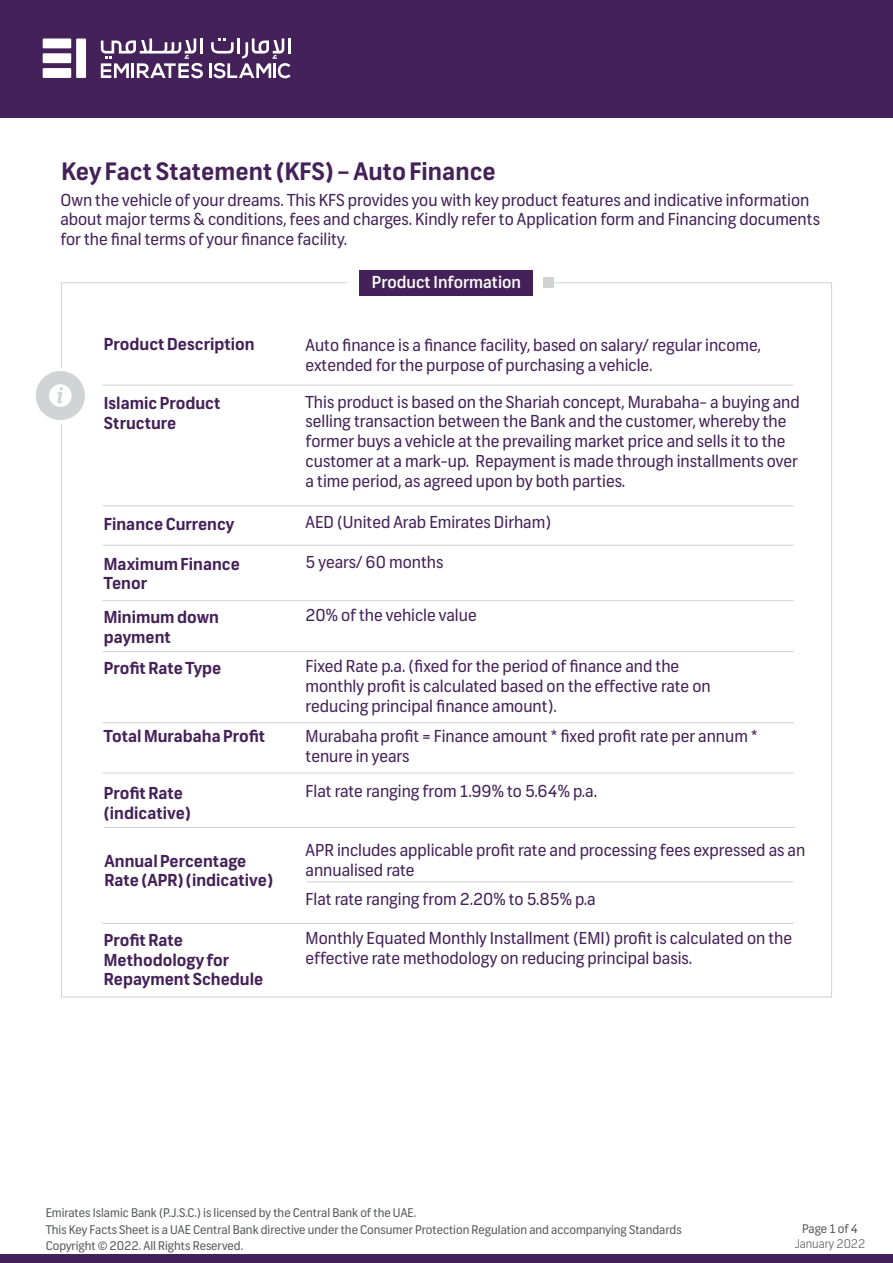
<style>
.page{position:relative;width:893px;height:1263px;background:#fff}
.page>*{position:absolute;margin:0;border:0;box-sizing:border-box;transform-origin:0 0}
.t1{font:700 24px "Frank";color:#442158}
.t2{font:16.5px/19.8px "Frank";color:#442158}
.t3{font:700 16.5px/19.8px "Frank";color:#442158}
.t4{font:500 16.5px "Frank";color:#fff}
.t5{font:12px/16.5px "Frank";color:#58595b}
.t6{font:300 12px "Frank";color:#58595b}
</style>
<div class="page">
<div style="left:0;top:0;width:893px;height:118px;background:#442158"></div>
<div style="left:0;top:1254px;width:893px;height:9px;background:#442158"></div>
<div style="left:43px;top:38px;width:28px;height:10px;background:#fff"></div>
<div style="left:76px;top:39px;width:10px;height:39px;background:#fff"></div>
<div style="left:43px;top:53px;width:28px;height:10px;background:#fff"></div>
<div style="left:43px;top:68px;width:28px;height:10px;background:#fff"></div>
<svg style="left:101px;top:39px;width:102px;height:39px"></svg>
<svg style="left:209px;top:39px;width:82px;height:39px"></svg>
<div style="left:36px;top:371px;width:49px;height:49px;background:#d1d3d4;border-radius:50%"></div>
<svg style="left:49px;top:384px;width:11px;height:23px"></svg>
<svg style="left:60px;top:282px;width:772px;height:716px"></svg>
<div style="left:360px;top:270px;width:173px;height:25px;background:#442158"></div>
<div style="left:544px;top:278px;width:10px;height:10px;background:#d1d3d4"></div>
<hr style="left:102px;top:385px;width:692px;height:1px;background:#d1d3d4">
<hr style="left:102px;top:505px;width:692px;height:1px;background:#d1d3d4">
<hr style="left:102px;top:545px;width:692px;height:1px;background:#d1d3d4">
<hr style="left:102px;top:600px;width:692px;height:1px;background:#d1d3d4">
<hr style="left:102px;top:651px;width:692px;height:1px;background:#d1d3d4">
<hr style="left:102px;top:722px;width:692px;height:1px;background:#d1d3d4">
<hr style="left:102px;top:773px;width:692px;height:1px;background:#d1d3d4">
<hr style="left:104px;top:827px;width:691px;height:1px;background:#d1d3d4">
<hr style="left:102px;top:923px;width:692px;height:1px;background:#d1d3d4">
<hr style="left:306px;top:881px;width:488px;height:1px;background:#d1d3d4">
<h1 class="t1" style="left:61px;top:157px;width:436px">Key Fact Statement (KFS) – Auto Finance</h1>
<p class="t2" style="left:60px;top:190px;width:761px">Own the vehicle of your dreams. This KFS provides you with key product features and indicative information about major terms &amp; conditions, fees and charges. Kindly refer to Application form and Financing documents for the final terms of your finance facility.</p>
<p class="t4" style="left:372px;top:272px;width:150px">Product Information</p>
<p class="t3" style="left:104px;top:335px;width:152px">Product Description</p>
<p class="t3" style="left:104px;top:394px;width:118px">Islamic Product<br>Structure</p>
<p class="t2" style="left:306px;top:335px;width:457px">Auto finance is a finance facility, based on salary/ regular income, extended for the purpose of purchasing a vehicle.</p>
<p class="t2" style="left:306px;top:392px;width:496px">This product is based on the Shariah concept, Murabaha- a buying and selling transaction between the Bank and the customer, whereby the former buys a vehicle at the prevailing market price and sells it to the customer at a mark-up. Repayment is made through installments over a time period, as agreed upon by both parties.</p>
<p class="t3" style="left:104px;top:515px;width:132px">Finance Currency</p>
<p class="t2" style="left:306px;top:513px;width:247px">AED (United Arab Emirates Dirham)</p>
<p class="t3" style="left:104px;top:555px;width:138px">Maximum Finance<br>Tenor</p>
<p class="t3" style="left:104px;top:608px;width:117px">Minimum down payment</p>
<p class="t3" style="left:104px;top:659px;width:119px">Profit Rate Type</p>
<p class="t3" style="left:104px;top:727px;width:163px">Total Murabaha Profit</p>
<p class="t2" style="left:306px;top:552px;width:139px">5 years/ 60 months</p>
<p class="t2" style="left:306px;top:606px;width:173px">20% of the vehicle value</p>
<p class="t2" style="left:306px;top:657px;width:407px">Fixed Rate p.a. (fixed for the period of finance and the monthly profit is calculated based on the effective rate on reducing principal finance amount).</p>
<p class="t2" style="left:306px;top:727px;width:453px">Murabaha profit = Finance amount * fixed profit rate per annum * tenure in years</p>
<p class="t3" style="left:104px;top:784px;width:81px">Profit Rate</p>
<p class="t2" style="left:306px;top:782px;width:293px">Flat rate ranging from 1.99% to 5.64% p.a.</p>
<p class="t3" style="left:104px;top:804px;width:89px">(indicative)</p>
<p class="t2" style="left:306px;top:840px;width:501px">APR includes applicable profit rate and processing fees expressed as an annualised rate</p>
<p class="t2" style="left:306px;top:889px;width:292px">Flat rate ranging from 2.20% to 5.85% p.a</p>
<p class="t3" style="left:105px;top:852px;width:170px">Annual Percentage<br>Rate (APR) (indicative)</p>
<p class="t3" style="left:104px;top:931px;width:161px">Profit Rate<br>Methodology for<br>Repayment Schedule</p>
<p class="t2" style="left:306px;top:929px;width:488px">Monthly Equated Monthly Installment (EMI) profit is calculated on the effective rate methodology on reducing principal basis.</p>
<p class="t5" style="left:46px;top:1205px;width:637px">Emirates Islamic Bank (P.J.S.C.) is licensed by the Central Bank of the UAE.<br>This Key Facts Sheet is a UAE Central Bank directive under the Consumer Protection Regulation and accompanying Standards<br>Copyright © 2022. All Rights Reserved.</p>
<p class="t5" style="left:802px;top:1220px;width:58px">Page 1 of 4</p>
<p class="t6" style="left:795px;top:1236px;width:72px">January 2022</p>
</div>
